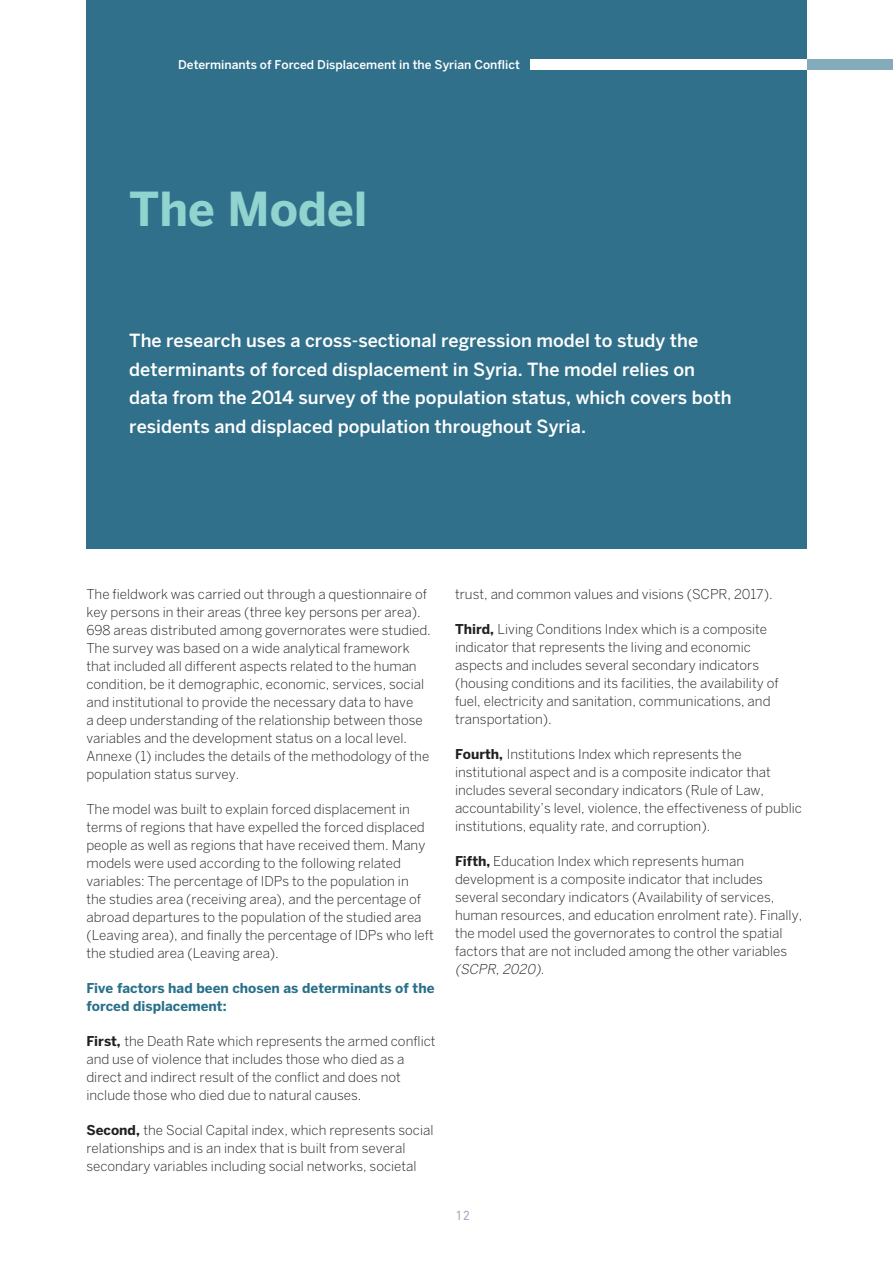
<style>
.page{position:relative;width:893px;height:1263px;background:#fff}
.page>*{position:absolute;margin:0;border:0;box-sizing:border-box;transform-origin:0 0}
.t1{font:700 46.5px "Benton Sans";color:#90d3cf}
.t2{font:500 18px/28.5px "Benton Sans";color:#fff}
.t3{font:300 13.5px/18px "Benton Sans";color:#231f20}
.t4{font:700 13.5px/18px "Benton Sans";color:#28708a}
.t5{font:13.5px "DIN Next LT Arabic";color:#a0afc1}
.t6{font:500 12px "Benton Sans";color:#fff}
.s1{font-weight:700}
.s2{font-style:italic}
</style>
<div class="page">
<div style="left:530px;top:59px;width:363px;height:11px;background:#84abb9"></div>
<div style="left:86px;top:0;width:721px;height:549px;background:#30708a"></div>
<div style="left:530px;top:59px;width:277px;height:11px;background:#fff"></div>
<p class="t6" style="left:178px;top:57px;width:343px">Determinants of Forced Displacement in the Syrian Conflict</p>
<p class="t1" style="left:129px;top:182px;width:240px">The Model</p>
<p class="t2" style="left:129px;top:326px;width:604px">The research uses a cross-sectional regression model to study the determinants of forced displacement in Syria. The model relies on data from the 2014 survey of the population status, which covers both residents and displaced population throughout Syria.</p>
<p class="t3" style="left:86px;top:585px;width:346px">The fieldwork was carried out through a questionnaire of key persons in their areas (three key persons per area).<br>698 areas distributed among governorates were studied.<br>The survey was based on a wide analytical framework that included all different aspects related to the human condition, be it demographic, economic, services, social and institutional to provide the necessary data to have<br>a deep understanding of the relationship between those variables and the development status on a local level.<br>Annexe (1) includes the details of the methodology of the population status survey.</p>
<p class="t3" style="left:86px;top:800px;width:349px">The model was built to explain forced displacement in terms of regions that have expelled the forced displaced people as well as regions that have received them. Many models were used according to the following related variables: The percentage of IDPs to the population in<br>the studies area (receiving area), and the percentage of abroad departures to the population of the studied area (Leaving area), and finally the percentage of IDPs who left the studied area (Leaving area).</p>
<p class="t4" style="left:86px;top:979px;width:350px">Five factors had been chosen as determinants of the forced displacement:</p>
<p class="t3" style="left:86px;top:1032px;width:351px"><span class="s1">First,</span> the Death Rate which represents the armed conflict and use of violence that includes those who died as a direct and indirect result of the conflict and does not include those who died due to natural causes.</p>
<p class="t3" style="left:86px;top:1121px;width:349px"><span class="s1">Second,</span> the Social Capital index, which represents social relationships and is an index that is built from several secondary variables including social networks, societal</p>
<p class="t3" style="left:455px;top:585px;width:319px">trust, and common values and visions (SCPR, 2017).</p>
<p class="t3" style="left:455px;top:620px;width:325px"><span class="s1">Third,</span> Living Conditions Index which is a composite indicator that represents the living and economic aspects and includes several secondary indicators (housing conditions and its facilities, the availability of fuel, electricity and sanitation, communications, and transportation).</p>
<p class="t3" style="left:455px;top:745px;width:348px"><span class="s1">Fourth,</span> Institutions Index which represents the institutional aspect and is a composite indicator that includes several secondary indicators (Rule of Law, accountability’s level, violence, the effectiveness of public institutions, equality rate, and corruption).</p>
<p class="t3" style="left:455px;top:852px;width:349px"><span class="s1">Fifth,</span> Education Index which represents human development is a composite indicator that includes several secondary indicators (Availability of services, human resources, and education enrolment rate). Finally, the model used the governorates to control the spatial factors that are not included among the other variables <span class="s2">(SCPR,2020)</span>.</p>
<p class="t5" style="left:455px;top:1208px;width:16px">12</p>
</div>
